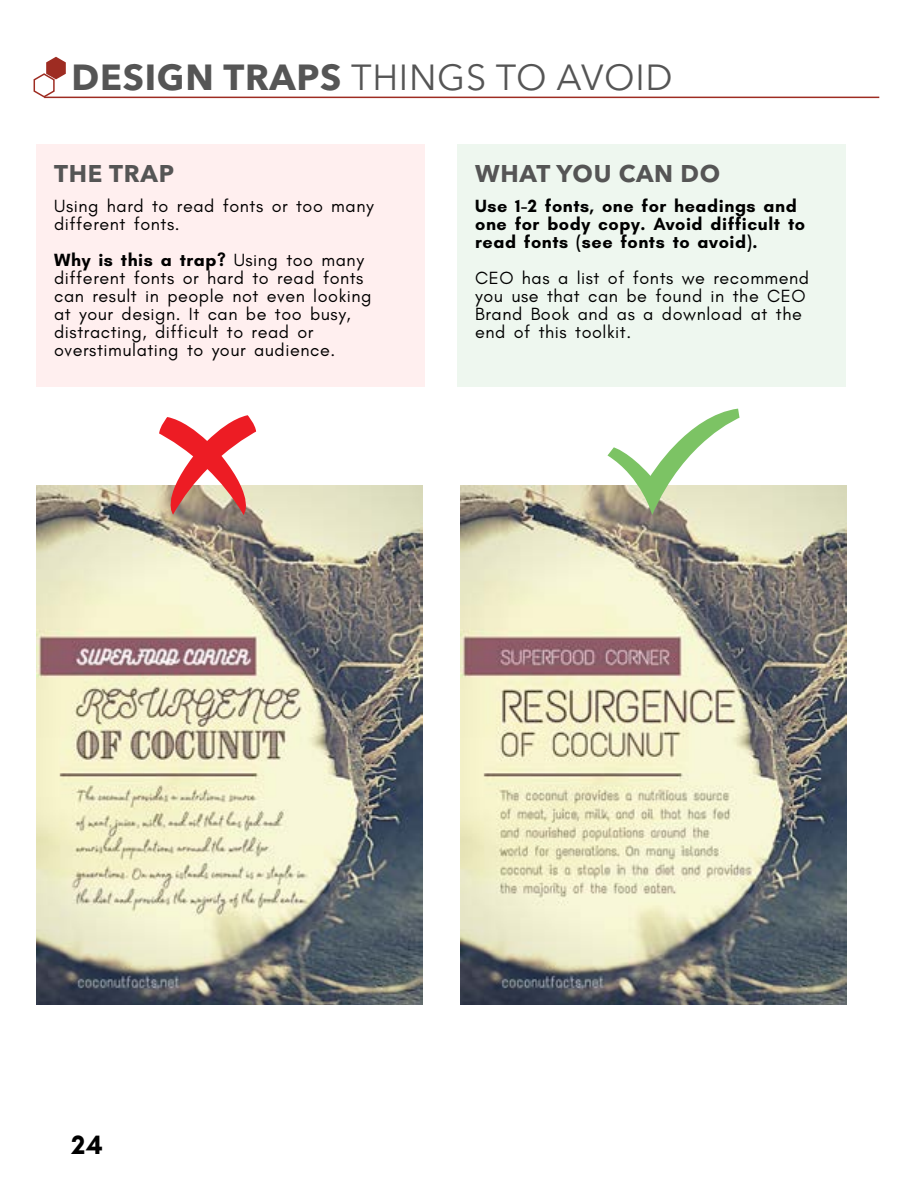
<style>
.page{position:relative;width:918px;height:1188px;background:#fff}
.page>*{position:absolute;margin:0;border:0;box-sizing:border-box;transform-origin:0 0}
.t1{font:36px "Avenir Next LT Pro";letter-spacing:.02em;color:#555}
.t2{font:700 27px "Glacial Indifference";color:#000}
.t3{font:700 24px "Avenir Next LT Pro";letter-spacing:.03em;color:#555}
.t4{font:18px/18px "Glacial Indifference";letter-spacing:.03em;color:#000}
.t5{font:700 18px/18px "Glacial Indifference";letter-spacing:.03em;color:#000}
.s1{font-weight:700}
</style>
<div class="page">
<svg style="left:33px;top:57px;width:33px;height:42px"></svg>
<hr style="left:44px;top:97px;width:835px;height:1px;background:#9e2c22">
<div style="left:457px;top:144px;width:389px;height:242px;background:#eef7ef"></div>
<div style="left:36px;top:144px;width:389px;height:242px;background:#ffefef"></div>
<img style="left:36px;top:486px;width:386px;height:518px">
<img style="left:461px;top:486px;width:386px;height:518px">
<svg style="left:159px;top:415px;width:97px;height:100px"></svg>
<svg style="left:608px;top:409px;width:132px;height:106px"></svg>
<h1 class="t1" style="left:72px;top:56px;width:603px"><span class="s1">DESIGN TRAPS</span> THINGS TO AVOID</h1>
<h3 class="t3" style="left:54px;top:159px;width:122px">THE TRAP</h3>
<h3 class="t3" style="left:475px;top:159px;width:247px">WHAT YOU CAN DO</h3>
<p class="t4" style="left:54px;top:197px;width:321px">Using hard to read fonts or too many different fonts.</p>
<p class="t4" style="left:54px;top:251px;width:319px"><span class="s1">Why is this a trap?</span> Using too many different fonts or hard to read fonts can result in people not even looking at your design. It can be too busy, distracting, difficult to read or overstimulating to your audience.</p>
<p class="t5" style="left:475px;top:197px;width:331px">Use 1-2 fonts, one for headings and one for body copy. Avoid difficult to read fonts (see fonts to avoid).</p>
<p class="t4" style="left:475px;top:269px;width:336px">CEO has a list of fonts we recommend you use that can be found in the CEO<br>Brand Book and as a download at the end of this toolkit.</p>
<h2 class="t2" style="left:72px;top:1128px;width:33px">24</h2>
</div>
